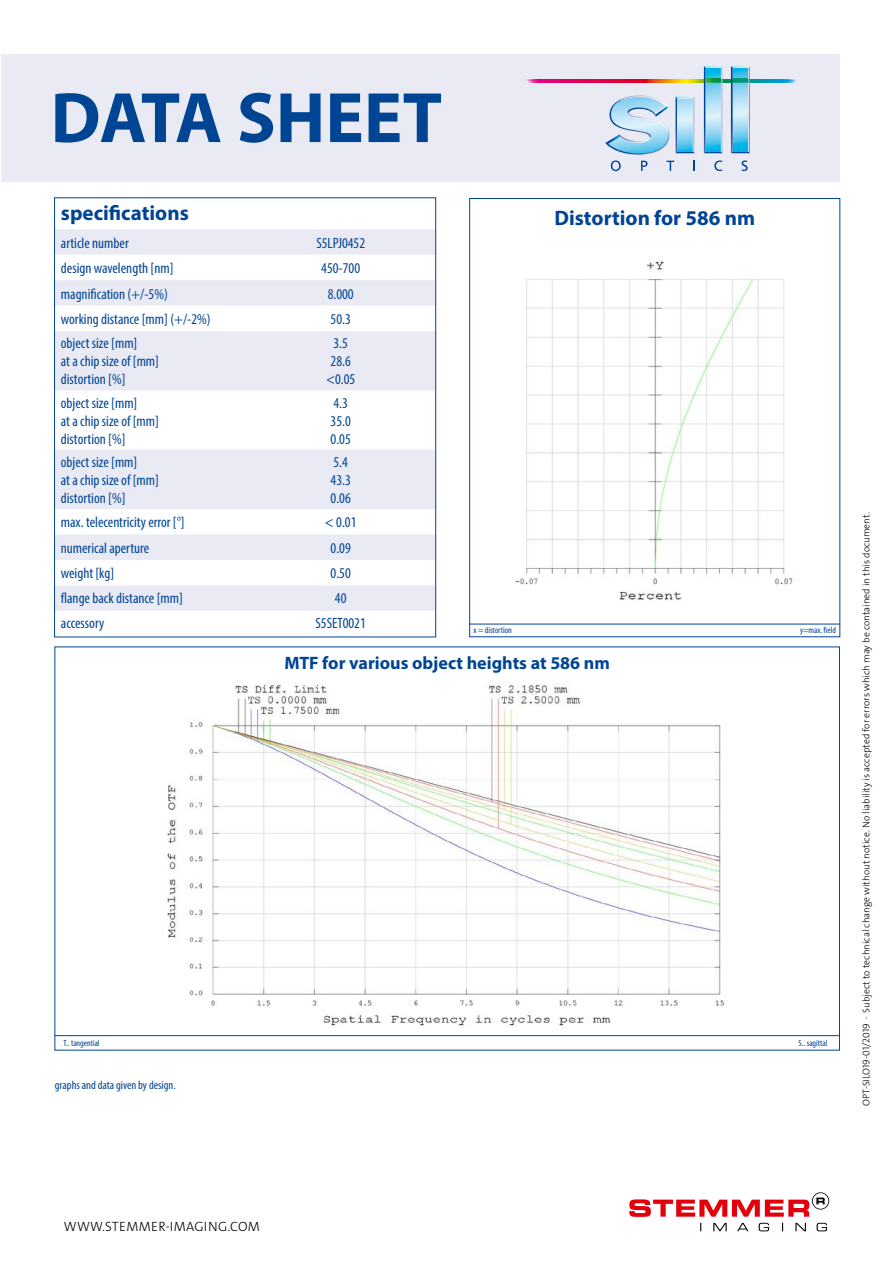
<style>
.page{position:relative;width:893px;height:1263px;background:#fff}
.page>*{position:absolute;margin:0;border:0;box-sizing:border-box;transform-origin:0 0}
.t1{font:700 72px "Myriad Pro";color:#004494}
.t2{font:700 21px "Myriad Pro";color:#004494}
.t3{font:700 18px "Myriad Pro";color:#004494}
.t4{font:condensed 15px/18px "Myriad Pro";color:#004494}
.t5{font:13.5px "The Sans LP3 Lig";letter-spacing:.025em;color:#000}
.t6{font:condensed 12px "Myriad Pro";color:#004494}
.t7{font:9.75px "The Sans LP3 Lig";color:#000}
.t8{font:condensed 9px "Myriad Pro";color:#004494}
</style>
<div class="page">
<svg style="left:56px;top:229px;width:378px;height:382px;fill:#e9eaf4"></svg>
<div style="left:1px;top:54px;width:839px;height:128px;background:#e9eaf4"></div>
<svg style="left:527px;top:79px;width:262px;height:1px"></svg>
<svg style="left:528px;top:82px;width:266px;height:1px"></svg>
<svg style="left:528px;top:81px;width:265px;height:1px"></svg>
<svg style="left:526px;top:80px;width:269px;height:1px"></svg>
<svg style="left:605px;top:66px;width:145px;height:105px"></svg>
<img style="left:515px;top:261px;width:278px;height:339px">
<hr style="left:469px;top:624px;width:371px;height:1px;background:#004494">
<hr style="left:55px;top:1035px;width:784px;height:1px;background:#004494">
<img style="left:167px;top:683px;width:557px;height:343px">
<svg style="left:629px;top:1192px;width:200px;height:39px"></svg>
<h1 class="t1" style="left:51px;top:71px;width:393px">DATA SHEET</h1>
<h2 class="t2" style="left:61px;top:199px;width:129px">specifications</h2>
<p class="t4" style="left:61px;top:233px;width:69px">article number</p>
<p class="t4" style="left:316px;top:233px;width:50px">S5LPJ0452</p>
<p class="t4" style="left:61px;top:259px;width:114px">design wavelength [nm]</p>
<p class="t4" style="left:321px;top:259px;width:40px">450-700</p>
<p class="t4" style="left:61px;top:284px;width:108px">magnification (+/-5%)</p>
<p class="t4" style="left:328px;top:284px;width:28px">8.000</p>
<p class="t4" style="left:61px;top:310px;width:151px">working distance [mm] (+/-2%)</p>
<p class="t4" style="left:331px;top:310px;width:22px">50.3</p>
<p class="t4" style="left:61px;top:334px;width:100px">object size [mm]<br>at a chip size of [mm] distortion [%]</p>
<p class="t4" style="left:326px;top:334px;width:31px;text-align:center">3.5<br>28.6 &lt;0.05</p>
<p class="t4" style="left:61px;top:394px;width:100px">object size [mm]<br>at a chip size of [mm] distortion [%]</p>
<p class="t4" style="left:331px;top:394px;width:22px">4.3<br>35.0<br>0.05</p>
<p class="t4" style="left:61px;top:453px;width:100px">object size [mm]<br>at a chip size of [mm] distortion [%]</p>
<p class="t4" style="left:331px;top:453px;width:22px">5.4<br>43.3<br>0.06</p>
<p class="t4" style="left:61px;top:513px;width:125px">max. telecentricity error [°]</p>
<p class="t4" style="left:325px;top:513px;width:33px">&lt; 0.01</p>
<p class="t4" style="left:61px;top:539px;width:90px">numerical aperture</p>
<p class="t4" style="left:331px;top:539px;width:22px">0.09</p>
<p class="t4" style="left:61px;top:564px;width:55px">weight [kg]</p>
<p class="t4" style="left:331px;top:564px;width:22px">0.50</p>
<p class="t4" style="left:61px;top:589px;width:124px">flange back distance [mm]</p>
<p class="t4" style="left:335px;top:589px;width:13px">40</p>
<p class="t4" style="left:61px;top:614px;width:45px">accessory</p>
<p class="t4" style="left:316px;top:614px;width:52px">S5SET0021</p>
<h2 class="t2" style="left:554px;top:204px;width:202px">Distortion for 586 nm</h2>
<p class="t8" style="left:473px;top:625px;width:40px">x = distortion</p>
<p class="t8" style="left:800px;top:625px;width:37px">y=max. field</p>
<p class="t3" style="left:284px;top:651px;width:327px">MTF for various object heights at 586 nm</p>
<p class="t8" style="left:64px;top:1037px;width:38px">T.. tangential</p>
<p class="t8" style="left:799px;top:1037px;width:30px">S.. sagittal</p>
<p class="t6" style="left:55px;top:1077px;width:122px">graphs and data given by design.</p>
<p class="t7" style="left:860px;top:1106px;width:595px;rotate:-90deg">OPT-SILO19-01/2019 ∙ Subject to technical change without notice. No liability is accepted for errors which may be contained in this document.</p>
<p class="t5" style="left:64px;top:1218px;width:197px">WWW.STEMMER-IMAGING.COM</p>
</div>
